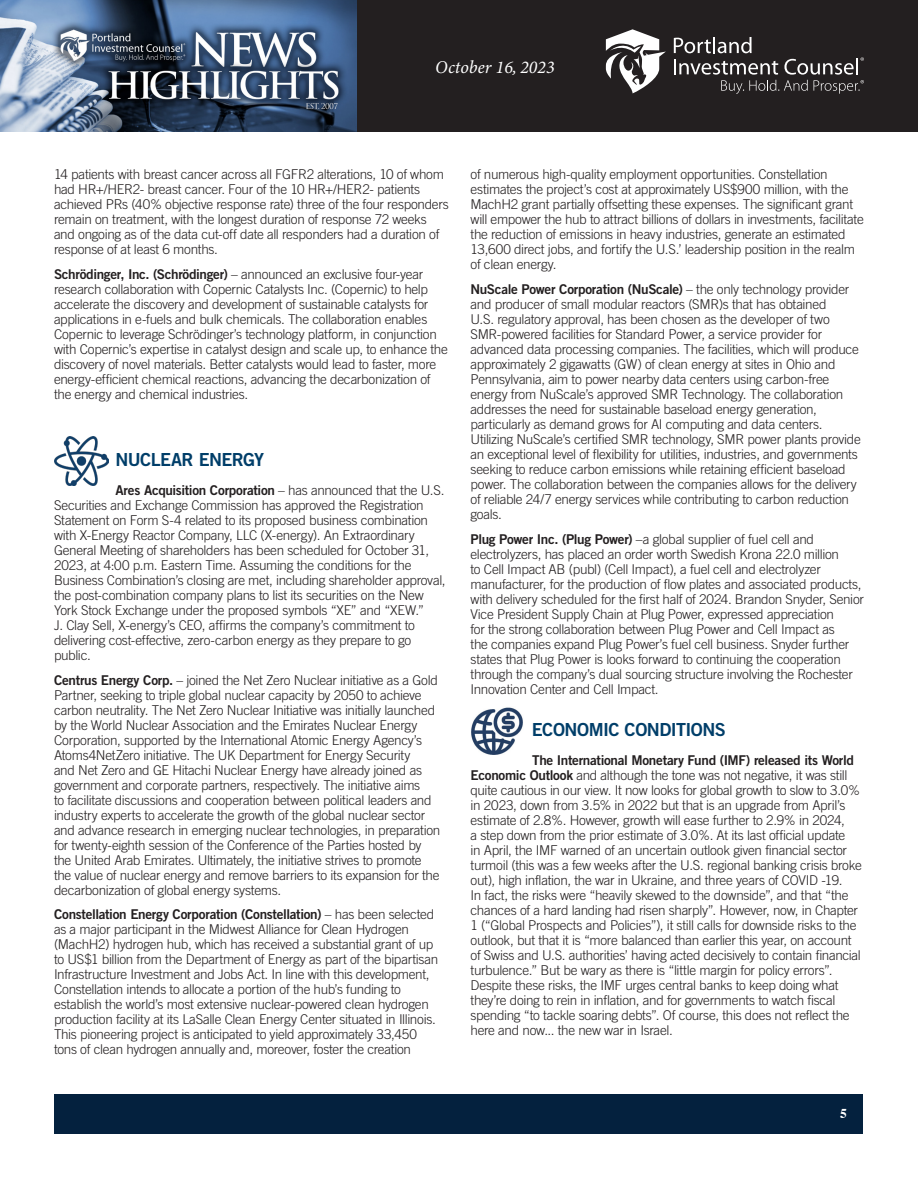
<style>
.page{position:relative;width:918px;height:1188px;background:#fff}
.page>*{position:absolute;margin:0;border:0;box-sizing:border-box;transform-origin:0 0}
.Article_-_Body{font:18px "Trade Gothic Bold Two";letter-spacing:-.03em;color:#003e69}
.t1{font:italic 18px "Minion Variable Concept";color:#fff}
.Article_-_Body-2{font:300 13.5px/15px "Trade Gothic";letter-spacing:-.02em;color:#231f20}
.t2{font:700 13.5px "Times";color:#fff}
.s1{font-family:"Trade Gothic Bold Two";font-weight:400}
</style>
<div class="page">
<div style="left:356px;top:0;width:562px;height:132px;background:#231f20"></div>
<img style="left:0;top:0;width:356px;height:132px">
<svg style="left:674px;top:37px;width:190px;height:57px"></svg>
<svg style="left:606px;top:29px;width:60px;height:64px"></svg>
<div style="left:55px;top:1094px;width:808px;height:39px;background:#04213e"></div>
<img style="left:54px;top:437px;width:55px;height:49px">
<img style="left:471px;top:707px;width:52px;height:48px">
<h1 class="t1" style="left:435px;top:55px;width:121px">October 16, 2023</h1>
<p class="Article_-_Body-2" style="left:54px;top:167px;width:396px">14 patients with breast cancer across all FGFR2 alterations, 10 of whom had HR+/HER2- breast cancer. Four of the 10 HR+/HER2- patients achieved PRs (40% objective response rate) three of the four responders remain on treatment, with the longest duration of response 72 weeks and ongoing as of the data cut-off date all responders had a duration of response of at least 6 months.</p>
<p class="Article_-_Body-2" style="left:54px;top:266px;width:395px"><span class="s1">Schrödinger, Inc. (Schrödinger)</span> – announced an exclusive four-year research collaboration with Copernic Catalysts Inc. (Copernic) to help accelerate the discovery and development of sustainable catalysts for applications in e-fuels and bulk chemicals. The collaboration enables Copernic to leverage Schrödinger’s technology platform, in conjunction with Copernic’s expertise in catalyst design and scale up, to enhance the discovery of novel materials. Better catalysts would lead to faster, more energy-efficient chemical reactions, advancing the decarbonization of the energy and chemical industries.</p>
<p class="Article_-_Body" style="left:115px;top:449px;width:150px">NUCLEAR ENERGY</p>
<p class="Article_-_Body-2" style="left:54px;top:482px;width:393px;text-indent:62px"><span class="s1">Ares Acquisition Corporation</span> – has announced that the U.S.<br>Securities and Exchange Commission has approved the Registration Statement on Form S-4 related to its proposed business combination with X-Energy Reactor Company, LLC (X-energy). An Extraordinary General Meeting of shareholders has been scheduled for October 31, 2023, at 4:00 p.m. Eastern Time. Assuming the conditions for the Business Combination’s closing are met, including shareholder approval, the post-combination company plans to list its securities on the New York Stock Exchange under the proposed symbols “XE” and “XEW.”<br>J. Clay Sell, X-energy’s CEO, affirms the company’s commitment to delivering cost-effective, zero-carbon energy as they prepare to go public.</p>
<p class="Article_-_Body-2" style="left:54px;top:672px;width:388px"><span class="s1">Centrus Energy Corp.</span> – joined the Net Zero Nuclear initiative as a Gold Partner, seeking to triple global nuclear capacity by 2050 to achieve carbon neutrality. The Net Zero Nuclear Initiative was initially launched by the World Nuclear Association and the Emirates Nuclear Energy Corporation, supported by the International Atomic Energy Agency’s Atoms4NetZero initiative. The UK Department for Energy Security<br>and Net Zero and GE Hitachi Nuclear Energy have already joined as government and corporate partners, respectively. The initiative aims<br>to facilitate discussions and cooperation between political leaders and industry experts to accelerate the growth of the global nuclear sector and advance research in emerging nuclear technologies, in preparation for twenty-eighth session of the Conference of the Parties hosted by the United Arab Emirates. Ultimately, the initiative strives to promote the value of nuclear energy and remove barriers to its expansion for the decarbonization of global energy systems.</p>
<p class="Article_-_Body-2" style="left:54px;top:907px;width:386px"><span class="s1">Constellation Energy Corporation (Constellation)</span> – has been selected as a major participant in the Midwest Alliance for Clean Hydrogen (MachH2) hydrogen hub, which has received a substantial grant of up to US$1 billion from the Department of Energy as part of the bipartisan Infrastructure Investment and Jobs Act. In line with this development, Constellation intends to allocate a portion of the hub’s funding to establish the world’s most extensive nuclear-powered clean hydrogen production facility at its LaSalle Clean Energy Center situated in Illinois.<br>This pioneering project is anticipated to yield approximately 33,450 tons of clean hydrogen annually and, moreover, foster the creation</p>
<p class="Article_-_Body-2" style="left:471px;top:167px;width:395px">of numerous high-quality employment opportunities. Constellation estimates the project’s cost at approximately US$900 million, with the MachH2 grant partially offsetting these expenses. The significant grant will empower the hub to attract billions of dollars in investments, facilitate the reduction of emissions in heavy industries, generate an estimated 13,600 direct jobs, and fortify the U.S.’ leadership position in the realm of clean energy.</p>
<p class="Article_-_Body-2" style="left:471px;top:281px;width:392px"><span class="s1">NuScale Power Corporation (NuScale)</span> – the only technology provider and producer of small modular reactors (SMR)s that has obtained<br>U.S. regulatory approval, has been chosen as the developer of two SMR-powered facilities for Standard Power, a service provider for advanced data processing companies. The facilities, which will produce approximately 2 gigawatts (GW) of clean energy at sites in Ohio and Pennsylvania, aim to power nearby data centers using carbon-free energy from NuScale’s approved SMR Technology. The collaboration addresses the need for sustainable baseload energy generation, particularly as demand grows for AI computing and data centers.<br>Utilizing NuScale’s certified SMR technology, SMR power plants provide an exceptional level of flexibility for utilities, industries, and governments seeking to reduce carbon emissions while retaining efficient baseload power. The collaboration between the companies allows for the delivery of reliable 24/7 energy services while contributing to carbon reduction goals.</p>
<p class="Article_-_Body-2" style="left:471px;top:531px;width:395px"><span class="s1">Plug Power Inc. (Plug Power)</span> –a global supplier of fuel cell and electrolyzers, has placed an order worth Swedish Krona 22.0 million<br>to Cell Impact AB (publ) (Cell Impact), a fuel cell and electrolyzer manufacturer, for the production of flow plates and associated products, with delivery scheduled for the first half of 2024. Brandon Snyder, Senior Vice President Supply Chain at Plug Power, expressed appreciation<br>for the strong collaboration between Plug Power and Cell Impact as<br>the companies expand Plug Power’s fuel cell business. Snyder further states that Plug Power is looks forward to continuing the cooperation through the company’s dual sourcing structure involving the Rochester Innovation Center and Cell Impact.</p>
<p class="Article_-_Body" style="left:532px;top:719px;width:195px">ECONOMIC CONDITIONS</p>
<p class="Article_-_Body-2" style="left:471px;top:752px;width:393px;text-indent:62px"><span class="s1">The International Monetary Fund (IMF) released its World Economic Outlook</span> and although the tone was not negative, it was still quite cautious in our view. It now looks for global growth to slow to 3.0% in 2023, down from 3.5% in 2022 but that is an upgrade from April’s estimate of 2.8%. However, growth will ease further to 2.9% in 2024,<br>a step down from the prior estimate of 3.0%. At its last official update<br>in April, the IMF warned of an uncertain outlook given financial sector turmoil (this was a few weeks after the U.S. regional banking crisis broke out), high inflation, the war in Ukraine, and three years of COVID -19.<br>In fact, the risks were “heavily skewed to the downside”, and that “the chances of a hard landing had risen sharply”. However, now, in Chapter 1 (“Global Prospects and Policies”), it still calls for downside risks to the outlook, but that it is “more balanced than earlier this year, on account of Swiss and U.S. authorities’ having acted decisively to contain financial turbulence.” But be wary as there is “little margin for policy errors”.<br>Despite these risks, the IMF urges central banks to keep doing what they’re doing to rein in inflation, and for governments to watch fiscal spending “to tackle soaring debts”. Of course, this does not reflect the here and now... the new war in Israel.</p>
<p class="t2" style="left:840px;top:1100px;width:8px">5</p>
</div>
